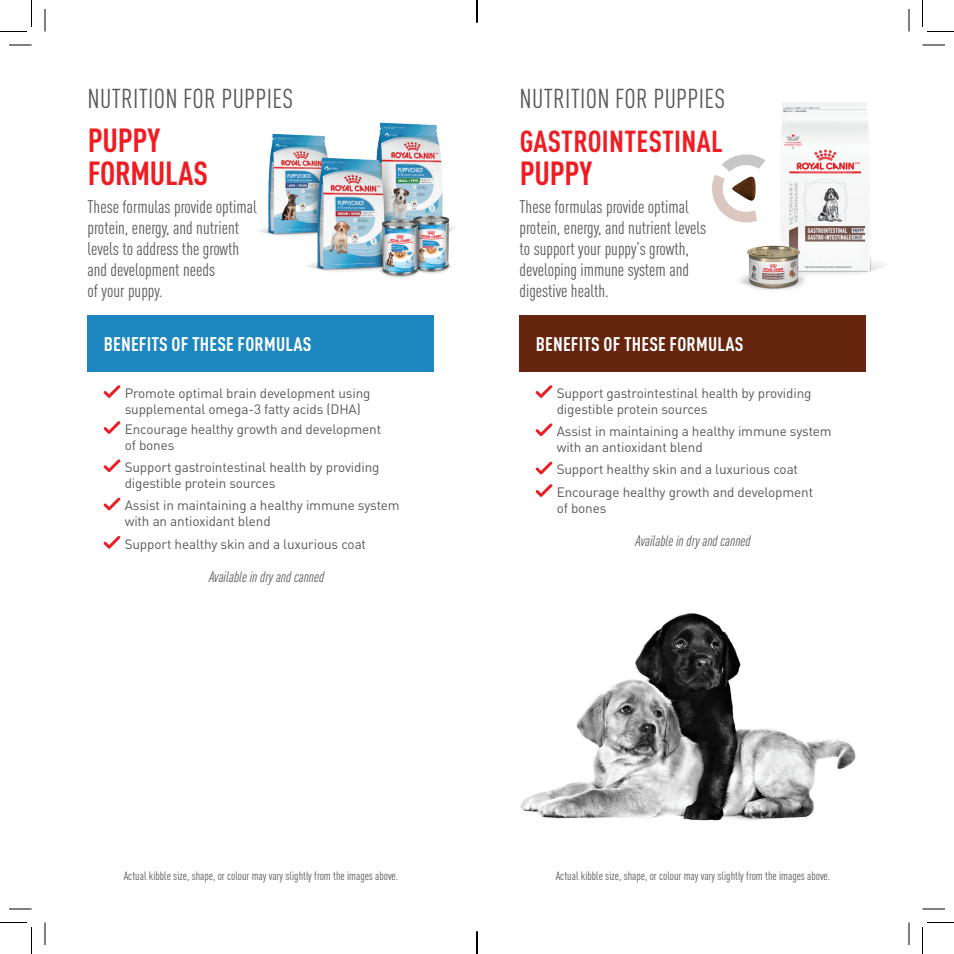
<style>
.page{position:relative;width:954px;height:954px;background:#fff}
.page>*{position:absolute;margin:0;border:0;box-sizing:border-box;transform-origin:0 0}
.t1{font:700 condensed 33px/33px "DIN Pro";letter-spacing:-.01em;color:#ee1d23}
.t2{font:700 condensed 30px "DIN Pro";letter-spacing:.01em;color:#ee1d23}
.t3{font:condensed 27px "DIN Pro";letter-spacing:.01em;color:#57585a}
.t4{font:700 condensed 19.5px "DIN Pro";letter-spacing:.01em;color:#fff}
.t5{font:condensed 18px/21px "DIN Pro";color:#57585a}
.t6{font:italic condensed 15px "DIN Pro";color:#57585a}
.t7{font:13.5px/15.8px "DIN Pro";letter-spacing:-.01em;color:#57585a}
.t8{font:condensed 12px "DIN Pro";color:#57585a}
</style>
<div class="page">
<svg style="left:104px;top:385px;width:16px;height:13px"></svg>
<svg style="left:104px;top:421px;width:16px;height:13px"></svg>
<svg style="left:104px;top:459px;width:16px;height:13px"></svg>
<svg style="left:104px;top:498px;width:16px;height:12px"></svg>
<svg style="left:104px;top:536px;width:16px;height:13px"></svg>
<div style="left:88px;top:316px;width:346px;height:56px;background:#1e87bf"></div>
<img style="left:780px;top:102px;width:105px;height:172px">
<svg style="left:536px;top:385px;width:16px;height:13px"></svg>
<svg style="left:536px;top:423px;width:16px;height:13px"></svg>
<svg style="left:536px;top:462px;width:16px;height:12px"></svg>
<svg style="left:536px;top:484px;width:16px;height:13px"></svg>
<div style="left:520px;top:316px;width:346px;height:56px;background:#65250f"></div>
<svg style="left:712px;top:154px;width:54px;height:69px"></svg>
<img style="left:739px;top:241px;width:73px;height:49px">
<img style="left:729px;top:174px;width:30px;height:30px">
<img style="left:520px;top:613px;width:336px;height:208px">
<img style="left:259px;top:122px;width:196px;height:156px">
<svg style="left:9px;top:45px;width:23px;height:1px"></svg>
<svg style="left:922px;top:45px;width:23px;height:1px"></svg>
<svg style="left:9px;top:909px;width:23px;height:1px"></svg>
<svg style="left:922px;top:909px;width:23px;height:1px"></svg>
<svg style="left:45px;top:9px;width:1px;height:23px"></svg>
<svg style="left:45px;top:922px;width:1px;height:23px"></svg>
<svg style="left:909px;top:9px;width:1px;height:23px"></svg>
<svg style="left:909px;top:922px;width:1px;height:23px"></svg>
<svg style="left:0;top:0;width:32px;height:32px"></svg>
<svg style="left:0;top:922px;width:32px;height:32px"></svg>
<svg style="left:922px;top:0;width:32px;height:32px"></svg>
<svg style="left:922px;top:922px;width:32px;height:32px"></svg>
<svg style="left:476px;top:0;width:2px;height:22px"></svg>
<svg style="left:476px;top:932px;width:2px;height:22px"></svg>
<h3 class="t3" style="left:88px;top:80px;width:207px">NUTRITION FOR PUPPIES</h3>
<h1 class="t1" style="left:88px;top:121px;width:122px">PUPPY<br>FORMULAS</h1>
<h3 class="t5" style="left:88px;top:195px;width:171px">These formulas provide optimal protein, energy, and nutrient levels to address the growth and development needs<br>of your puppy.</h3>
<h3 class="t4" style="left:104px;top:330px;width:209px">BENEFITS OF THESE FORMULAS</h3>
<p class="t7" style="left:125px;top:384px;width:247px">Promote optimal brain development using supplemental omega-3 fatty acids (DHA)</p>
<p class="t7" style="left:125px;top:420px;width:258px">Encourage healthy growth and development of bones</p>
<p class="t7" style="left:125px;top:459px;width:256px">Support gastrointestinal health by providing digestible protein sources</p>
<p class="t7" style="left:125px;top:497px;width:277px">Assist in maintaining a healthy immune system with an antioxidant blend</p>
<p class="t7" style="left:125px;top:535px;width:243px">Support healthy skin and a luxurious coat</p>
<p class="t6" style="left:209px;top:566px;width:117px">Available in dry and canned</p>
<p class="t8" style="left:124px;top:867px;width:276px">Actual kibble size, shape, or colour may vary slightly from the images above.</p>
<h3 class="t3" style="left:520px;top:80px;width:207px">NUTRITION FOR PUPPIES</h3>
<h2 class="t2" style="left:520px;top:119px;width:204px">GASTROINTESTINAL</h2>
<h1 class="t1" style="left:520px;top:154px;width:74px">PUPPY</h1>
<h3 class="t5" style="left:520px;top:195px;width:188px">These formulas provide optimal protein, energy, and nutrient levels to support your puppy’s growth, developing immune system and digestive health.</h3>
<h3 class="t4" style="left:536px;top:330px;width:209px">BENEFITS OF THESE FORMULAS</h3>
<p class="t7" style="left:557px;top:384px;width:256px">Support gastrointestinal health by providing digestible protein sources</p>
<p class="t7" style="left:557px;top:423px;width:277px">Assist in maintaining a healthy immune system with an antioxidant blend</p>
<p class="t7" style="left:557px;top:457px;width:258px;line-height:22.5px">Support healthy skin and a luxurious coat<br>Encourage healthy growth and development</p>
<p class="t7" style="left:557px;top:499px;width:51px">of bones</p>
<p class="t6" style="left:635px;top:530px;width:117px">Available in dry and canned</p>
<p class="t8" style="left:556px;top:867px;width:276px">Actual kibble size, shape, or colour may vary slightly from the images above.</p>
</div>
